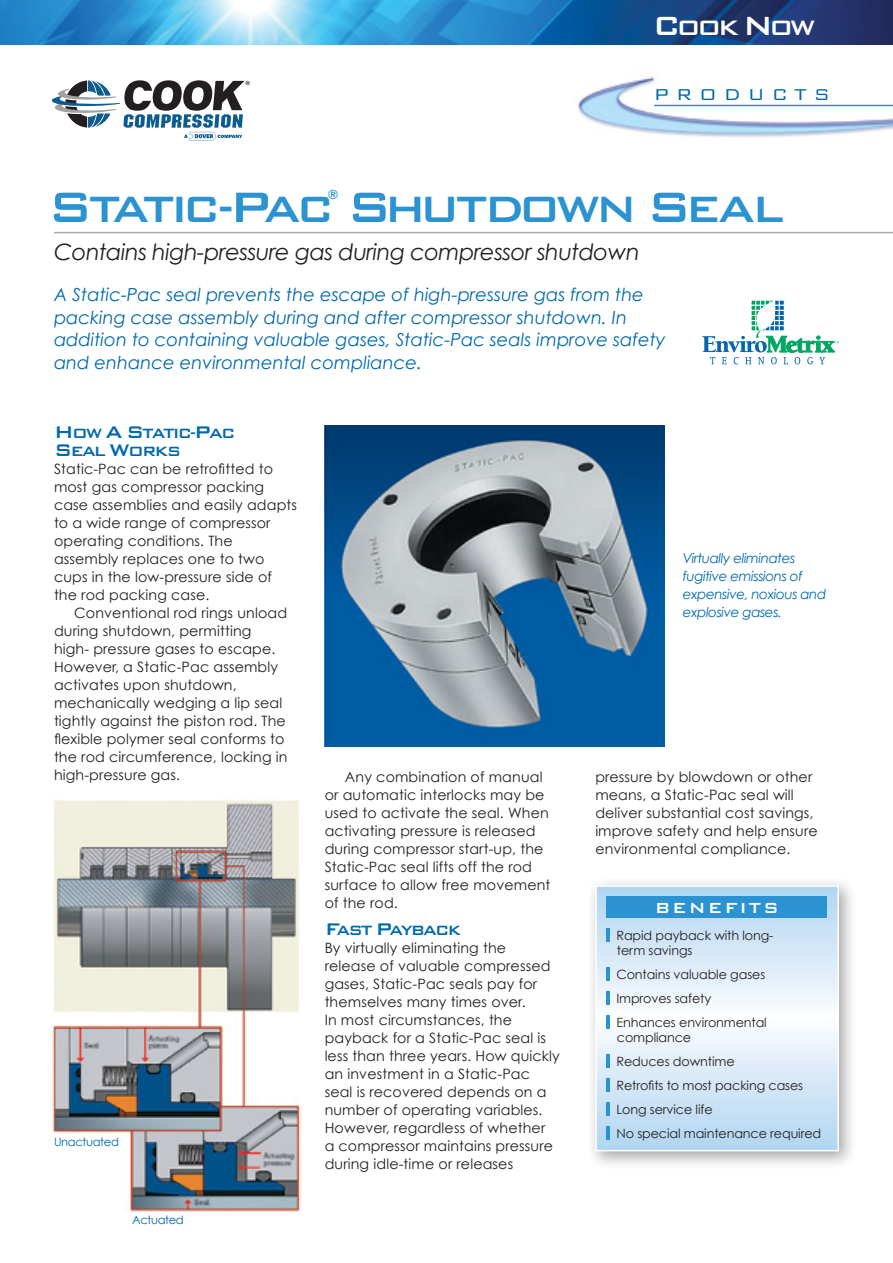
<style>
.page{position:relative;width:893px;height:1263px;background:#fff}
.page>*{position:absolute;margin:0;border:0;box-sizing:border-box;transform-origin:0 0}
.t1{font:500 48.9px "Bank Gothic";letter-spacing:-.11em;color:#2b93d1}
.t2{font:500 27.9px "Bank Gothic";color:#fff}
.t3{font:italic 22.5px "Century Gothic";letter-spacing:-.025em;color:#231f20}
.t4{font:300 21px "Bank Gothic";letter-spacing:.33em;color:#0069ad}
.t5{font:500 19.5px "Bank Gothic";letter-spacing:.1em;color:#fff}
.t6{font:italic 18px/22.5px "Century Gothic";color:#0069ad}
.t7{font:500 18px/18px "Bank Gothic";letter-spacing:-.11em;color:#0069ad}
.t8{font:14.25px/18px "Century Gothic";letter-spacing:.01em;color:#231f20}
.t9{font:italic 13.5px/18px "Century Gothic";letter-spacing:-.03em;color:#0069ad}
.t10{font:12.75px/24px "Century Gothic";letter-spacing:-.01em;color:#231f20}
.t11{font:500 12.75px "Bank Gothic";color:#2b93d1}
.t12{font:11.55px "Century Gothic";letter-spacing:-.03em;color:#0069ad}
.s1{font-size:35.25px}
.s2{font-size:56.85px}
.s3{font-size:22.5px}
</style>
<div class="page">
<hr style="left:54px;top:232px;width:839px;height:1px;background:#a7a9ac">
<svg style="left:52px;top:80px;width:198px;height:61px"></svg>
<img style="left:0;top:0;width:893px;height:45px">
<img style="left:578px;top:77px;width:315px;height:60px">
<hr style="left:654px;top:105px;width:239px;height:1px;background:#2b93d1">
<div style="left:586px;top:876px;width:272px;height:294px;background:#231f20;opacity:.4"></div>
<svg style="left:598px;top:888px;width:238px;height:260px"></svg>
<div style="left:595px;top:885px;width:244px;height:266px;border:2px solid #fff"></div>
<div style="left:606px;top:897px;width:221px;height:21px;background:#2b93d1"></div>
<hr style="left:606px;top:928px;width:4px;height:13px;background:#2b93d1">
<hr style="left:606px;top:967px;width:4px;height:13px;background:#2b93d1">
<hr style="left:606px;top:991px;width:4px;height:13px;background:#2b93d1">
<hr style="left:606px;top:1015px;width:4px;height:13px;background:#2b93d1">
<hr style="left:606px;top:1054px;width:4px;height:13px;background:#2b93d1">
<hr style="left:606px;top:1078px;width:4px;height:13px;background:#2b93d1">
<hr style="left:606px;top:1102px;width:4px;height:13px;background:#2b93d1">
<hr style="left:606px;top:1126px;width:4px;height:13px;background:#2b93d1">
<svg style="left:702px;top:300px;width:137px;height:64px"></svg>
<img style="left:325px;top:426px;width:340px;height:321px">
<img style="left:52px;top:800px;width:249px;height:413px">
<h2 class="t2" style="left:653px;top:6px;width:164px"><span class="s1">C</span>OOK <span class="s1">N</span>OW</h2>
<h3 class="t4" style="left:654px;top:79px;width:178px">PRODUCTS</h3>
<p class="t11" style="left:328px;top:186px;width:12px">®</p>
<h1 class="t1" style="left:47px;top:171px;width:739px"><span class="s2">S</span>TATIC-<span class="s2">P</span>AC <span class="s2">S</span>HUTDOWN <span class="s2">S</span>EAL</h1>
<h3 class="t3" style="left:54px;top:238px;width:587px">Contains high-pressure gas during compressor shutdown</h3>
<p class="t6" style="left:54px;top:283px;width:613px">A Static-Pac seal prevents the escape of high-pressure gas from the packing case assembly during and after compressor shutdown. In addition to containing valuable gases, Static-Pac seals improve safety and enhance environmental compliance.</p>
<p class="t7" style="left:54px;top:422px;width:183px"><span class="s3">H</span>OW <span class="s3">A S</span>TATIC-<span class="s3">P</span>AC<br><span class="s3">S</span>EAL <span class="s3">W</span>ORKS</p>
<p class="t8" style="left:54px;top:459px;width:245px">Static-Pac can be retrofitted to most gas compressor packing case assemblies and easily adapts to a wide range of compressor operating conditions. The assembly replaces one to two cups in the low-pressure side of the rod packing case.</p>
<p class="t8" style="left:54px;top:603px;width:235px;text-indent:20px">Conventional rod rings unload during shutdown, permitting high- pressure gases to escape.<br>However, a Static-Pac assembly activates upon shutdown, mechanically wedging a lip seal tightly against the piston rod. The flexible polymer seal conforms to the rod circumference, locking in high-pressure gas.</p>
<p class="t12" style="left:54px;top:1134px;width:66px">Unactuated</p>
<p class="t12" style="left:132px;top:1212px;width:53px">Actuated</p>
<p class="t8" style="left:325px;top:768px;width:227px;text-indent:20px">Any combination of manual or automatic interlocks may be used to activate the seal. When activating pressure is released during compressor start-up, the<br>Static-Pac seal lifts off the rod surface to allow free movement of the rod.</p>
<p class="t7" style="left:325px;top:920px;width:139px"><span class="s3">F</span>AST <span class="s3">P</span>AYBACK</p>
<p class="t8" style="left:325px;top:939px;width:237px">By virtually eliminating the release of valuable compressed gases, Static-Pac seals pay for themselves many times over.<br>In most circumstances, the payback for a Static-Pac seal is less than three years. How quickly an investment in a Static-Pac seal is recovered depends on a number of operating variables.<br>However, regardless of whether<br>a compressor maintains pressure during idle-time or releases</p>
<p class="t9" style="left:683px;top:549px;width:145px">Virtually eliminates fugitive emissions of expensive, noxious and explosive gases.</p>
<p class="t8" style="left:595px;top:768px;width:224px">pressure by blowdown or other means, a Static-Pac seal will deliver substantial cost savings, improve safety and help ensure environmental compliance.</p>
<h3 class="t5" style="left:655px;top:892px;width:126px">BENEFITS</h3>
<p class="t10" style="left:616px;top:928px;width:159px;line-height:15px">Rapid payback with long&shy;term savings</p>
<p class="t10" style="left:616px;top:962px;width:152px">Contains valuable gases<br>Improves safety<br>Enhances environmental</p>
<p class="t10" style="left:616px;top:1025px;width:206px">compliance<br>Reduces downtime<br>Retrofits to most packing cases<br>Long service life<br>No special maintenance required</p>
</div>
